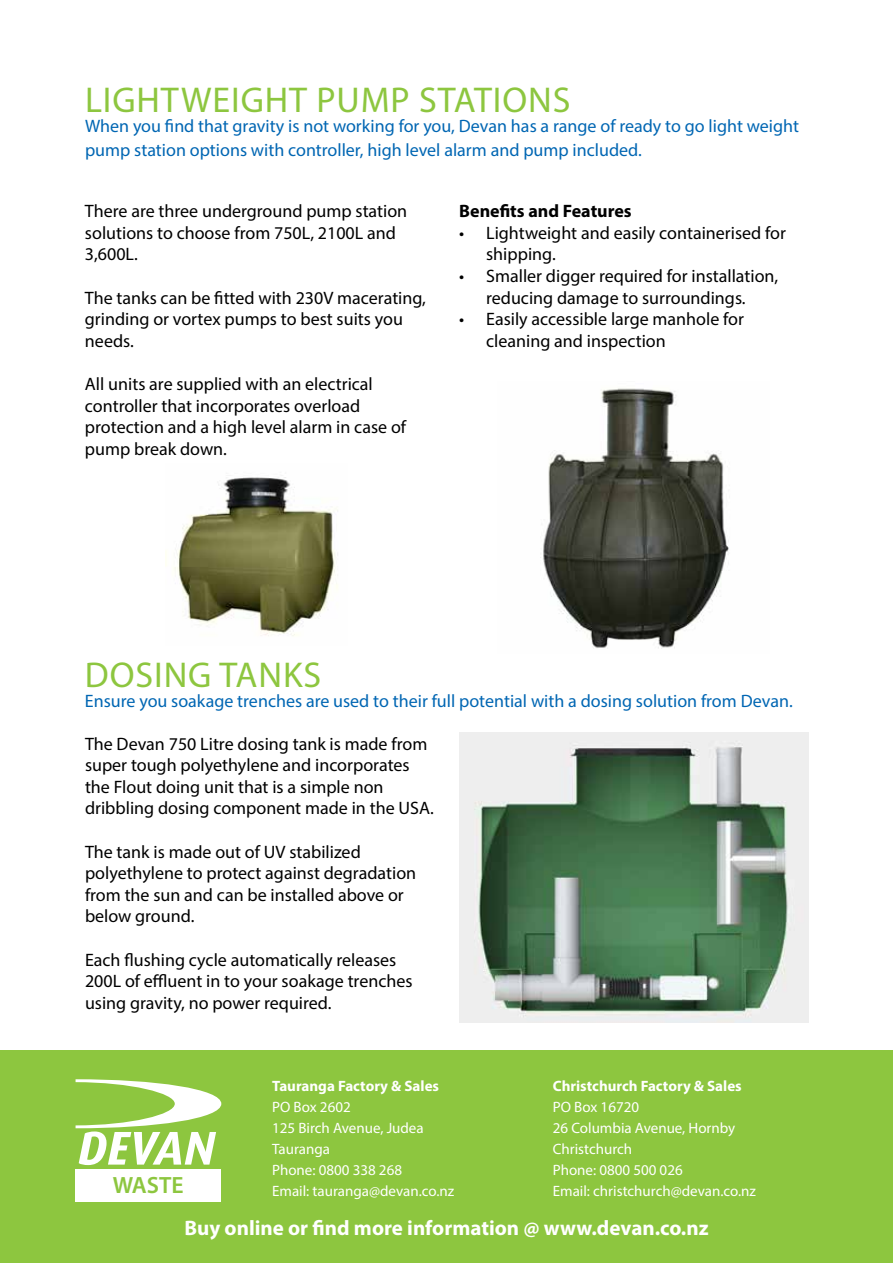
<style>
.page{position:relative;width:893px;height:1263px;background:#fff}
.page>*{position:absolute;margin:0;border:0;box-sizing:border-box;transform-origin:0 0}
.t1{font:36px "Myriad Pro";letter-spacing:.025em;color:#8dc63f}
.t2{font:600 23.55px "Myriad Pro";color:#8dc63f}
.t3{font:700 21px "Myriad Pro";color:#fff}
.t4{font:18px/21.6px "Myriad Pro";color:#000}
.t5{font:18px/24px "Myriad Pro";color:#0066b3}
.t6{font:700 18px "Myriad Pro";color:#000}
.t7{font:15px/21px "Myriad Pro";color:#fff}
.t8{font:700 15px "Myriad Pro";color:#fff}
</style>
<div class="page">
<div style="left:0;top:1051px;width:893px;height:212px;background:#8dc63f"></div>
<img style="left:459px;top:733px;width:349px;height:290px">
<svg style="left:76px;top:1079px;width:145px;height:86px"></svg>
<div style="left:76px;top:1170px;width:145px;height:32px;background:#fff"></div>
<img style="left:166px;top:477px;width:172px;height:159px">
<img style="left:540px;top:388px;width:189px;height:261px">
<h1 class="t1" style="left:85px;top:78px;width:487px">LIGHTWEIGHT PUMP STATIONS</h1>
<p class="t5" style="left:85px;top:114px;width:715px">When you find that gravity is not working for you, Devan has a range of ready to go light weight pump station options with controller, high level alarm and pump included.</p>
<p class="t4" style="left:85px;top:200px;width:324px">There are three underground pump station solutions to choose from 750L, 2100L and<br>3,600L.</p>
<p class="t4" style="left:85px;top:286px;width:343px">The tanks can be fitted with 230V macerating, grinding or vortex pumps to best suits you needs.</p>
<p class="t4" style="left:85px;top:373px;width:323px">All units are supplied with an electrical controller that incorporates overload protection and a high level alarm in case of pump break down.</p>
<p class="t6" style="left:459px;top:199px;width:174px">Benefits and Features</p>
<p class="t4" style="left:486px;top:222px;width:301px;text-indent:-27px">• Lightweight and easily containerised for shipping.</p>
<p class="t4" style="left:459px;top:265px;width:321px;text-align:center">• Smaller digger required for installation, reducing damage to surroundings.</p>
<p class="t4" style="left:486px;top:308px;width:259px;text-indent:-27px">• Easily accessible large manhole for cleaning and inspection</p>
<h1 class="t1" style="left:85px;top:652px;width:238px">DOSING TANKS</h1>
<p class="t5" style="left:85px;top:689px;width:709px">Ensure you soakage trenches are used to their full potential with a dosing solution from Devan.</p>
<p class="t4" style="left:85px;top:732px;width:350px">The Devan 750 Litre dosing tank is made from super tough polyethylene and incorporates the Flout doing unit that is a simple non dribbling dosing component made in the USA.</p>
<p class="t4" style="left:85px;top:840px;width:333px">The tank is made out of UV stabilized polyethylene to protect against degradation from the sun and can be installed above or below ground.</p>
<p class="t4" style="left:85px;top:948px;width:329px">Each flushing cycle automatically releases<br>200L of effluent in to your soakage trenches using gravity, no power required.</p>
<p class="t8" style="left:553px;top:1076px;width:190px">Christchurch Factory &amp; Sales</p>
<p class="t7" style="left:553px;top:1096px;width:205px">PO Box 16720<br>26 Columbia Avenue, Hornby<br>Christchurch<br>Phone: 0800 500 026<br>Email: christchurch@devan.co.nz</p>
<p class="t3" style="left:184px;top:1214px;width:526px">Buy online or find more information @ www.devan.co.nz</p>
<p class="t8" style="left:272px;top:1076px;width:168px">Tauranga Factory &amp; Sales</p>
<p class="t7" style="left:272px;top:1096px;width:184px">PO Box 2602<br>125 Birch Avenue, Judea<br>Tauranga<br>Phone: 0800 338 268<br>Email: tauranga@devan.co.nz</p>
<h2 class="t2" style="left:113px;top:1170px;width:73px">WASTE</h2>
</div>
